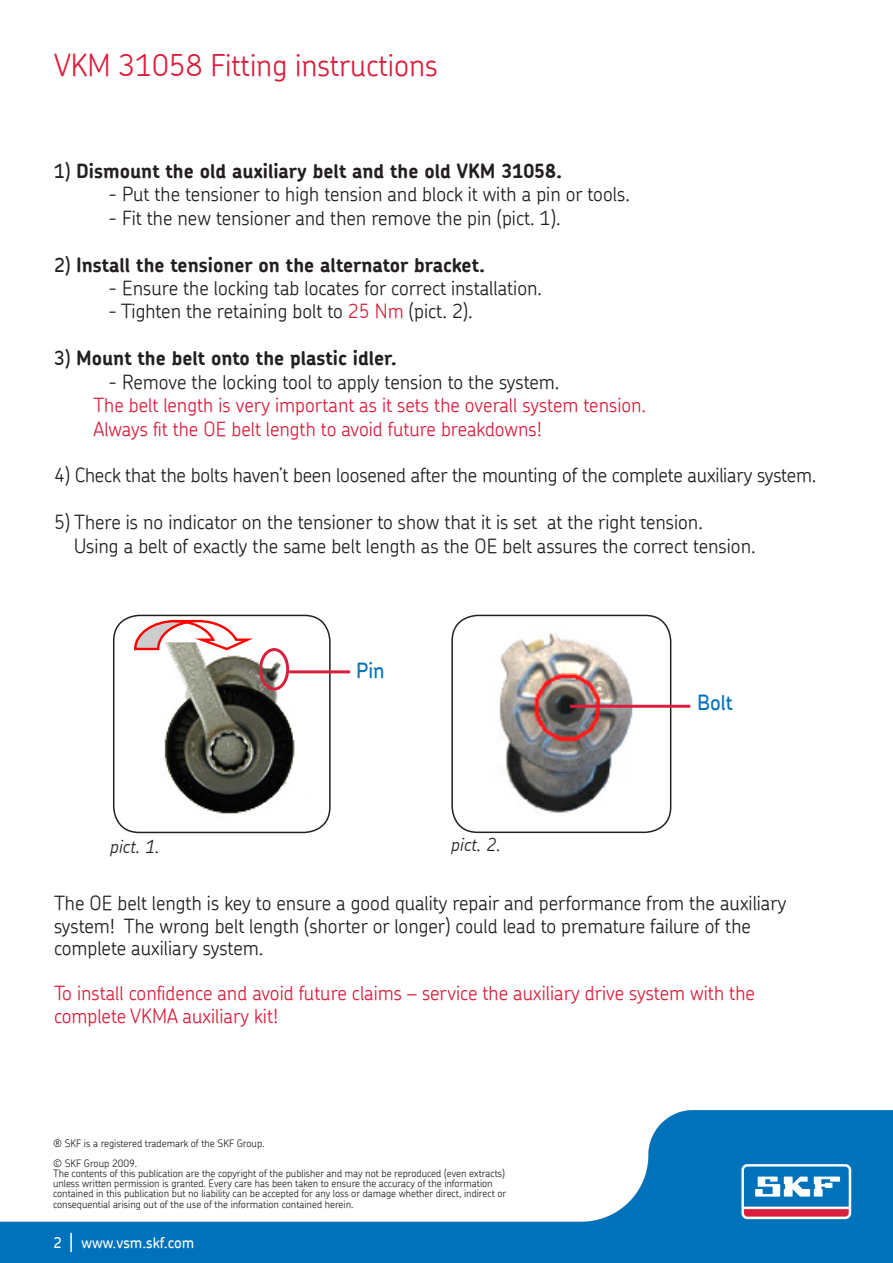
<style>
.page{position:relative;width:893px;height:1263px;background:#fff}
.page>*{position:absolute;margin:0;border:0;box-sizing:border-box;transform-origin:0 0}
.t1{font:300 30px "SKF Chevin";color:#da1f3d}
.t2{font:500 21px "SKF Chevin";color:#0072bc}
.t3{font:300 19.5px/22.5px "SKF Chevin";color:#231f20}
.t4{font:300 19.5px/22.5px "SKF Chevin";color:#da1f3d}
.t5{font:700 19.5px "SKF Chevin";color:#231f20}
.t6{font:italic 300 18px "SKF Chevin";color:#231f20}
.t7{font:500 15px "SKF Chevin";color:#fff}
.t8{font:300 10.2px/10.1px "SKF Chevin";color:#231f20}
.s1{font-weight:500}
.s2{color:#da1f3d}
</style>
<div class="page">
<img style="left:164px;top:648px;width:166px;height:175px">
<div style="left:113px;top:615px;width:218px;height:218px;border:2px solid #231f20;border-radius:26px"></div>
<svg style="left:134px;top:620px;width:121px;height:32px"></svg>
<img style="left:452px;top:629px;width:209px;height:187px">
<div style="left:451px;top:615px;width:220px;height:218px;border:2px solid #231f20;border-radius:26px"></div>
<hr style="left:289px;top:670px;width:61px;height:3px;background:#da1f3d">
<hr style="left:570px;top:705px;width:120px;height:3px;background:#da1f3d">
<div style="left:259px;top:648px;width:30px;height:42px;border:3px solid #da1f3d;border-radius:50%"></div>
<img style="left:0;top:1110px;width:893px;height:153px">
<svg style="left:70px;top:1233px;width:2px;height:19px"></svg>
<p class="t1" style="left:54px;top:46px;width:385px">VKM 31058 Fitting instructions</p>
<p class="t5" style="left:54px;top:158px;width:510px"><span class="s1">1)</span> Dismount the old auxiliary belt and the old VKM 31058.</p>
<p class="t3" style="left:108px;top:183px;width:523px">- Put the tensioner to high tension and block it with a pin or tools.</p>
<p class="t3" style="left:108px;top:206px;width:454px">- Fit the new tensioner and then remove the pin (pict. 1).</p>
<p class="t5" style="left:54px;top:252px;width:433px"><span class="s1">2)</span> Install the tensioner on the alternator bracket.</p>
<p class="t3" style="left:108px;top:276px;width:436px">- Ensure the locking tab locates for correct installation.</p>
<p class="t3" style="left:108px;top:300px;width:366px">- Tighten the retaining bolt to <span class="s2">25 Nm</span> (pict. 2).</p>
<p class="t5" style="left:54px;top:345px;width:344px"><span class="s1">3)</span> Mount the belt onto the plastic idler.</p>
<p class="t3" style="left:108px;top:370px;width:453px">- Remove the locking tool to apply tension to the system.</p>
<p class="t4" style="left:93px;top:393px;width:554px">The belt length is very important as it sets the overall system tension.</p>
<p class="t4" style="left:94px;top:417px;width:450px">Always fit the OE belt length to avoid future breakdowns!</p>
<p class="t3" style="left:54px;top:464px;width:764px">4) Check that the bolts haven’t been loosened after the mounting of the complete auxiliary system.</p>
<p class="t3" style="left:54px;top:510px;width:650px">5) There is no indicator on the tensioner to show that it is set at the right tension.</p>
<p class="t3" style="left:74px;top:534px;width:683px">Using a belt of exactly the same belt length as the OE belt assures the correct tension.</p>
<p class="t2" style="left:356px;top:656px;width:30px">Pin</p>
<p class="t2" style="left:697px;top:689px;width:37px">Bolt</p>
<p class="t6" style="left:110px;top:835px;width:51px">pict. 1.</p>
<p class="t6" style="left:451px;top:833px;width:51px">pict. 2.</p>
<p class="t3" style="left:54px;top:892px;width:734px">The OE belt length is key to ensure a good quality repair and performance from the auxiliary system! The wrong belt length (shorter or longer) could lead to premature failure of the complete auxiliary system.</p>
<p class="t4" style="left:54px;top:982px;width:702px">To install confidence and avoid future claims – service the auxiliary drive system with the complete VKMA auxiliary kit!</p>
<p class="t8" style="left:53px;top:1138px;width:213px">® SKF is a registered trademark of the SKF Group.</p>
<p class="t8" style="left:53px;top:1158px;width:86px">© SKF Group 2009.</p>
<p class="t8" style="left:53px;top:1168px;width:455px">The contents of this publication are the copyright of the publisher and may not be reproduced (even extracts) unless written permission is granted. Every care has been taken to ensure the accuracy of the information contained in this publication but no liability can be accepted for any loss or damage whether direct, indirect or consequential arising out of the use of the information contained herein.</p>
<p class="t7" style="left:53px;top:1232px;width:142px">2 www.vsm.skf.com</p>
</div>
